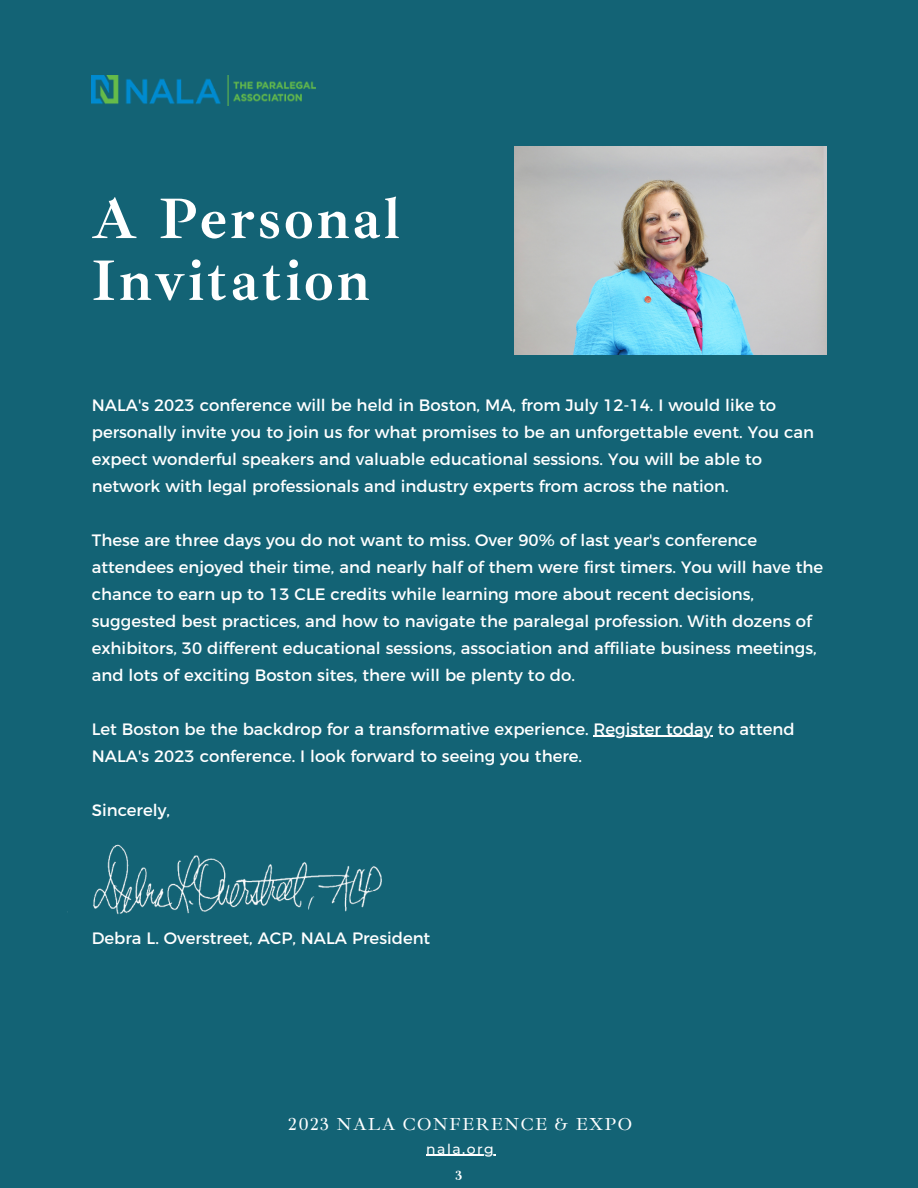
<style>
.page{position:relative;width:918px;height:1188px;background:#136375}
.page>*{position:absolute;margin:0;border:0;box-sizing:border-box;transform-origin:0 0}
.t1{font:700 58.5px "Ibarra Real Nova";letter-spacing:.045em;color:#fff}
.t2{font:17.85px "Ibarra Real Nova";letter-spacing:.07em;color:#fff}
.t3{font:16.5px/27px "Montserrat";color:#fff}
.t4{font:500 13.95px "Montserrat";letter-spacing:.105em;color:#fff}
.t5{font:700 13.5px "Ibarra Real Nova";color:#fff}
</style>
<div class="page">
<hr style="left:594px;top:736px;width:119px;height:1px;background:#fff">
<img style="left:92px;top:76px;width:224px;height:30px">
<img style="left:515px;top:147px;width:311px;height:208px">
<img style="left:67px;top:844px;width:315px;height:70px">
<hr style="left:426px;top:1155px;width:69px;height:1px;background:#fff">
<p class="t1" style="left:92px;top:182px;width:309px">A Personal</p>
<p class="t1" style="left:92px;top:244px;width:279px">Invitation</p>
<p class="t3" style="left:92px;top:391px;width:724px">NALA's 2023 conference will be held in Boston, MA, from July 12-14. I would like to personally invite you to join us for what promises to be an unforgettable event. You can expect wonderful speakers and valuable educational sessions. You will be able to network with legal professionals and industry experts from across the nation.</p>
<p class="t3" style="left:92px;top:526px;width:733px">These are three days you do not want to miss. Over 90% of last year's conference attendees enjoyed their time, and nearly half of them were first timers. You will have the chance to earn up to 13 CLE credits while learning more about recent decisions, suggested best practices, and how to navigate the paralegal profession. With dozens of exhibitors, 30 different educational sessions, association and affiliate business meetings, and lots of exciting Boston sites, there will be plenty to do.</p>
<p class="t3" style="left:92px;top:715px;width:704px">Let Boston be the backdrop for a transformative experience. Register today to attend<br>NALA's 2023 conference. I look forward to seeing you there.</p>
<p class="t3" style="left:92px;top:796px;width:80px">Sincerely,</p>
<p class="t3" style="left:92px;top:924px;width:340px">Debra L. Overstreet, ACP, NALA President</p>
<p class="t2" style="left:288px;top:1113px;width:345px">2023 NALA CONFERENCE &amp; EXPO</p>
<p class="t4" style="left:426px;top:1140px;width:69px">nala.org</p>
<p class="t5" style="left:456px;top:1168px;width:8px">3</p>
</div>
